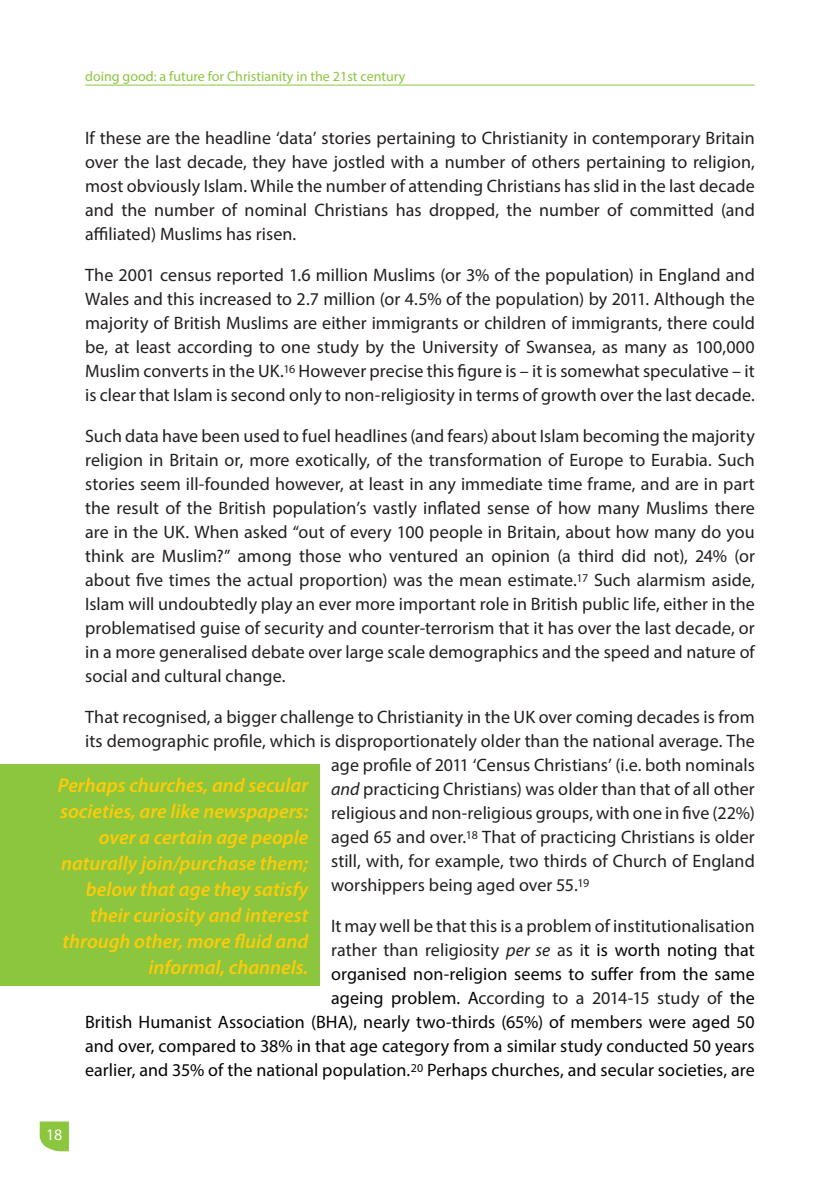
<style>
.page{position:relative;width:840px;height:1191px;background:#fff}
.page>*{position:absolute;margin:0;border:0;box-sizing:border-box;transform-origin:0 0}
.t1{font:italic 600 20px/26px "Myriad Pro";color:#feca0a;text-align:right}
.t2{font:18px/24px "Myriad Pro";letter-spacing:.005em;color:#231f20;text-align:justify}
.t3{font:18px/24px "Myriad Pro";letter-spacing:.005em;color:#040503;text-align:right}
.t4{font:16px "Myriad Pro";color:#fff}
.t5{font:14px "Myriad Pro";color:#8bc63e}
.s1{font-style:italic}
.s2{color:#231f20}
.s3{font-style:italic;color:#231f20}
</style>
<div class="page">
<svg style="left:40px;top:1121px;width:29px;height:30px"></svg>
<hr style="left:85px;top:85px;width:669px;height:1px;background:#8bc63e">
<div style="left:0;top:764px;width:319px;height:222px;background:#8bc63e"></div>
<p class="t5" style="left:85px;top:67px;width:321px">doing good: a future for Christianity in the 21st century</p>
<p class="t2" style="left:85px;top:126px;width:671px">If these are the headline ‘data’ stories pertaining to Christianity in contemporary Britain over the last decade, they have jostled with a number of others pertaining to religion, most obviously Islam. While the number of attending Christians has slid in the last decade and the number of nominal Christians has dropped, the number of committed (and affiliated) Muslims has risen.</p>
<p class="t2" style="left:85px;top:263px;width:671px">The 2001 census reported 1.6 million Muslims (or 3% of the population) in England and Wales and this increased to 2.7 million (or 4.5% of the population) by 2011. Although the majority of British Muslims are either immigrants or children of immigrants, there could be, at least according to one study by the University of Swansea, as many as 100,000<br>Muslim converts in the UK.<sup>16</sup> However precise this figure is – it is somewhat speculative – it is clear that Islam is second only to non-religiosity in terms of growth over the last decade.</p>
<p class="t2" style="left:85px;top:424px;width:671px">Such data have been used to fuel headlines (and fears) about Islam becoming the majority religion in Britain or, more exotically, of the transformation of Europe to Eurabia. Such stories seem ill-founded however, at least in any immediate time frame, and are in part the result of the British population’s vastly inflated sense of how many Muslims there are in the UK. When asked “out of every 100 people in Britain, about how many do you think are Muslim?” among those who ventured an opinion (a third did not), 24% (or about five times the actual proportion) was the mean estimate.<sup>17</sup> Such alarmism aside, Islam will undoubtedly play an ever more important role in British public life, either in the problematised guise of security and counter-terrorism that it has over the last decade, or in a more generalised debate over large scale demographics and the speed and nature of social and cultural change.</p>
<p class="t2" style="left:85px;top:705px;width:671px">That recognised, a bigger challenge to Christianity in the UK over coming decades is from</p>
<p class="t2" style="left:85px;top:729px;width:671px">its demographic profile, which is disproportionately older than the national average. The</p>
<p class="t2" style="left:331px;top:753px;width:425px">age profile of 2011 ‘Census Christians’ (i.e. both nominals</p>
<p class="t2" style="left:331px;top:777px;width:425px"><span class="s1">and</span> practicing Christians) was older than that of all other</p>
<p class="t2" style="left:331px;top:801px;width:425px">religious and non-religious groups, with one in five (22%)</p>
<p class="t2" style="left:331px;top:825px;width:425px">aged 65 and over.<sup>18</sup> That of practicing Christians is older</p>
<p class="t2" style="left:331px;top:849px;width:425px">still, with, for example, two thirds of Church of England</p>
<p class="t2" style="left:331px;top:873px;width:259px">worshippers being aged over 55.<sup>19</sup></p>
<p class="t3" style="left:85px;top:914px;width:671px"><span class="s2">It may well be that this is a problem of institutionalisation<br>rather than religiosity</span> <span class="s3">per se</span> <span class="s2">as i</span>t is worth noting that<br>organised non-religion seems to suffer from the same<br>ageing problem. A<span class="s2">ccording to a 2014-15 study of</span> the<br>British Humanist Association (BHA), nearly two-thirds (65%) of members were aged 50 and over, compared to 38% in that age category from a similar study conducted 50 years earlier, and 35% of the national population.<sup>20</sup> Perhaps churches, and secular societies, are</p>
<p class="t1" style="left:58px;top:771px;width:252px">Perhaps churches, and secular societies, are like newspapers: over a certain age people naturally join/purchase them; below that age they satisfy their curiosity and interest through other, more fluid and informal, channels.</p>
<p class="t4" style="left:46px;top:1124px;width:18px">18</p>
</div>
